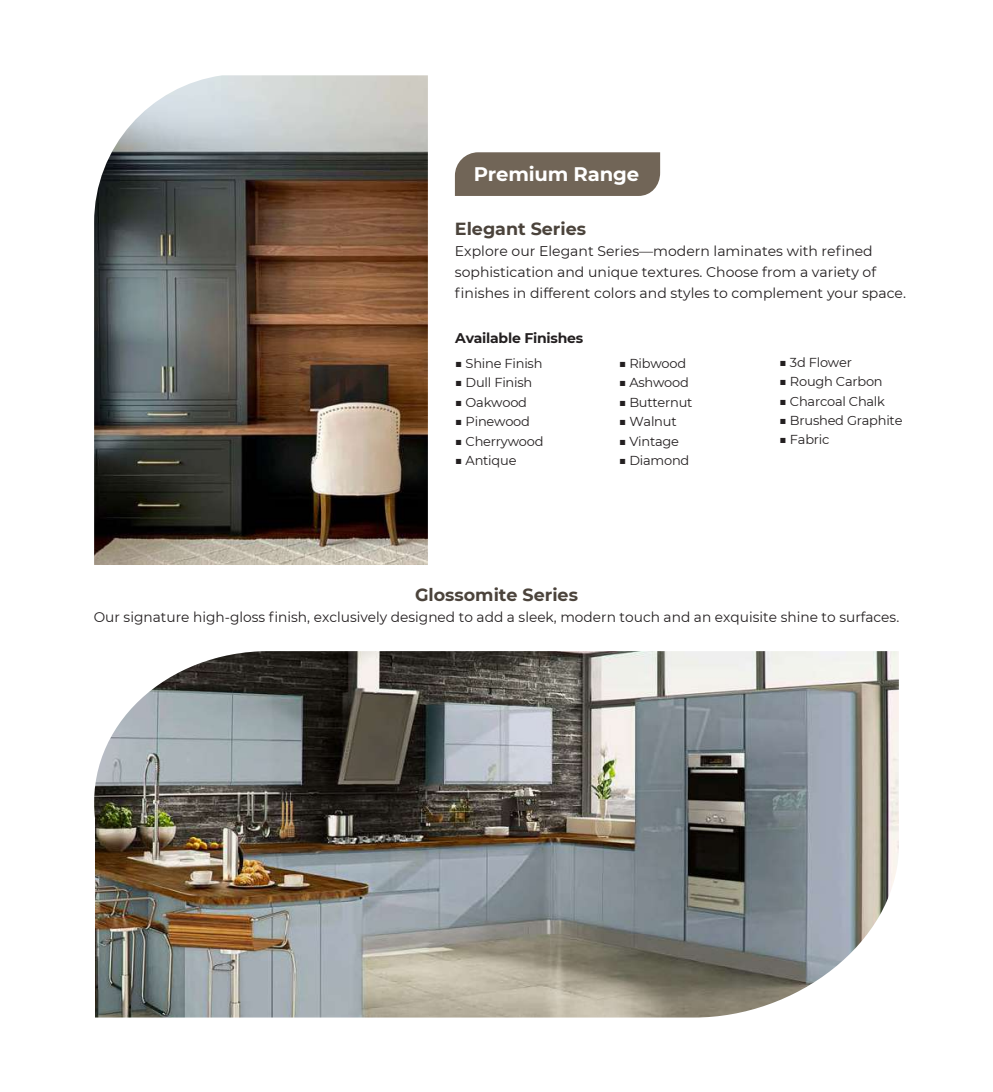
<style>
.page{position:relative;width:993px;height:1092px;background:#fff}
.page>*{position:absolute;margin:0;border:0;box-sizing:border-box;transform-origin:0 0}
.t1{font:700 19.6px "Montserrat";letter-spacing:-.01em;color:#fff}
.t2{font:700 17.5px "Montserrat";color:#4b433b}
.t3{font:14px/21px "Montserrat";color:#231f20}
.t4{font:700 14px "Montserrat";letter-spacing:-.015em;color:#231f20}
.t5{font:12.95px "Montserrat";letter-spacing:-.015em;color:#231f20}
</style>
<div class="page">
<img style="left:94px;top:75px;width:334px;height:490px">
<img style="left:94px;top:651px;width:804px;height:366px">
<div style="left:455px;top:152px;width:205px;height:44px;background:#716557"></div>
<h1 class="t1" style="left:473px;top:159px;width:167px">Premium Range</h1>
<p class="t2" style="left:455px;top:216px;width:133px">Elegant Series</p>
<p class="t3" style="left:455px;top:240px;width:452px">Explore our Elegant Series—modern laminates with refined sophistication and unique textures. Choose from a variety of finishes in different colors and styles to complement your space.</p>
<p class="t4" style="left:455px;top:328px;width:129px">Available Finishes</p>
<p class="t5" style="left:455px;top:354px;width:89px">■ Shine Finish</p>
<p class="t5" style="left:455px;top:374px;width:79px">■ Dull Finish</p>
<p class="t5" style="left:455px;top:393px;width:74px">■ Oakwood</p>
<p class="t5" style="left:455px;top:413px;width:76px">■ Pinewood</p>
<p class="t5" style="left:455px;top:432px;width:90px">■ Cherrywood</p>
<p class="t5" style="left:455px;top:451px;width:63px">■ Antique</p>
<p class="t5" style="left:618px;top:354px;width:69px">■ Ribwood</p>
<p class="t5" style="left:618px;top:374px;width:72px">■ Ashwood</p>
<p class="t5" style="left:618px;top:393px;width:75px">■ Butternut</p>
<p class="t5" style="left:618px;top:413px;width:59px">■ Walnut</p>
<p class="t5" style="left:618px;top:432px;width:62px">■ Vintage</p>
<p class="t5" style="left:618px;top:451px;width:72px">■ Diamond</p>
<p class="t5" style="left:779px;top:353px;width:74px">■ 3d Flower</p>
<p class="t5" style="left:779px;top:372px;width:105px">■ Rough Carbon</p>
<p class="t5" style="left:779px;top:392px;width:107px">■ Charcoal Chalk</p>
<p class="t5" style="left:779px;top:411px;width:125px">■ Brushed Graphite</p>
<p class="t5" style="left:779px;top:431px;width:52px">■ Fabric</p>
<p class="t2" style="left:415px;top:582px;width:164px">Glossomite Series</p>
<p class="t3" style="left:94px;top:605px;width:806px">Our signature high-gloss finish, exclusively designed to add a sleek, modern touch and an exquisite shine to surfaces.</p>
</div>
